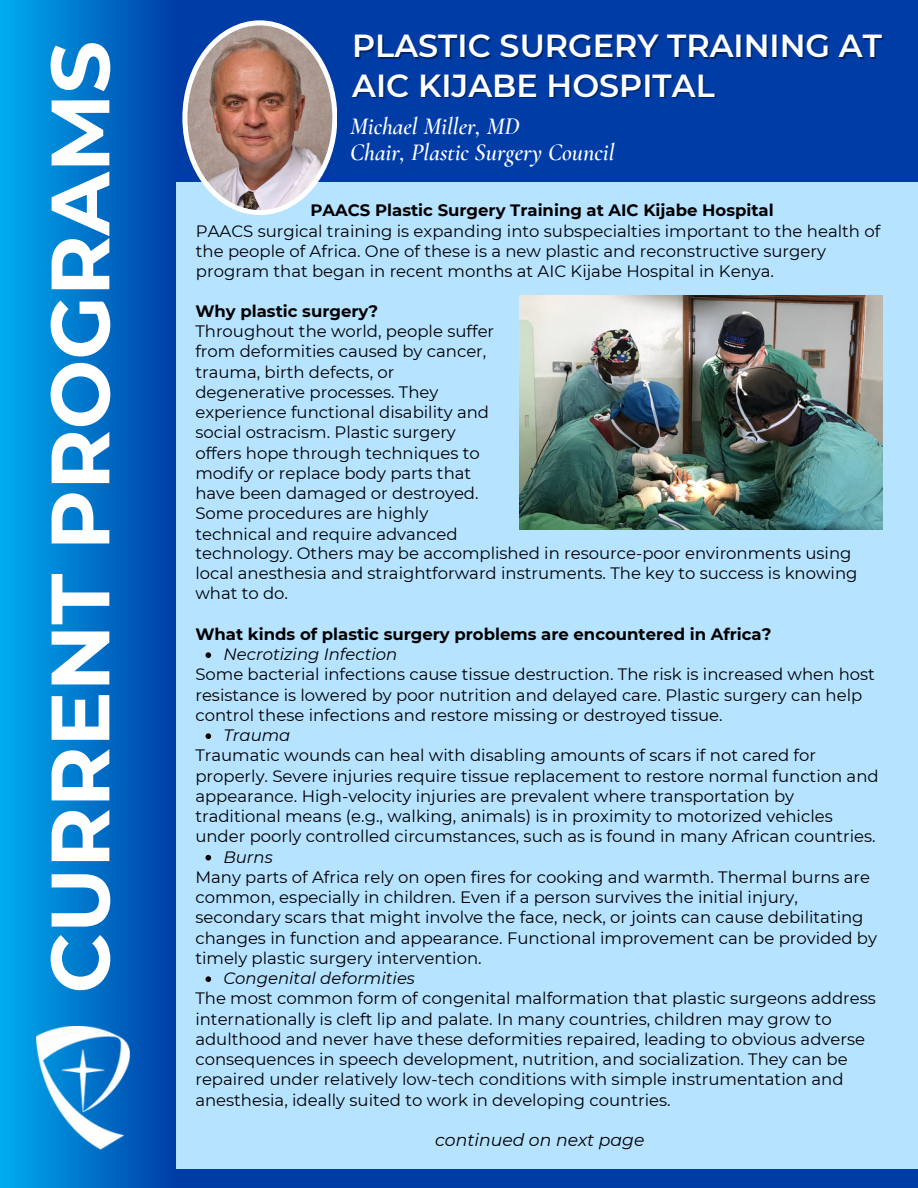
<style>
.page{position:relative;width:918px;height:1188px;background:#b6e3ff}
.page>*{position:absolute;margin:0;border:0;box-sizing:border-box;transform-origin:0 0}
.t1{font:700 82.5px "Montserrat";color:#fff}
.t2{font:600 31.8px/39.6px "Montserrat";color:#fff}
.t3{font:italic 600 24px/25.8px "Cormorant Garamond";color:#fff}
.t4{font:italic 17.25px "Montserrat";color:#000}
.t5{font:16.5px/20.2px "Montserrat";color:#000}
.t6{font:700 16.5px "Montserrat";color:#000}
.t7{font:italic 16.5px "Montserrat";color:#000}
</style>
<div class="page">
<div style="left:166px;top:1170px;width:752px;height:18px;background:#003ca5"></div>
<div style="left:133px;top:0;width:785px;height:182px;background:#003ca5"></div>
<div style="left:0;top:0;width:176px;height:1188px;background:linear-gradient(to right,#00adef,#003da6)"></div>
<svg style="left:182px;top:20px;width:155px;height:195px"></svg>
<img style="left:36px;top:1027px;width:93px;height:123px">
<img style="left:520px;top:296px;width:363px;height:234px">
<svg style="left:206px;top:652px;width:5px;height:6px"></svg>
<svg style="left:206px;top:733px;width:5px;height:6px"></svg>
<svg style="left:206px;top:855px;width:5px;height:5px"></svg>
<svg style="left:206px;top:976px;width:5px;height:6px"></svg>
<h1 class="t1" style="left:29px;top:993px;width:954px;rotate:-90deg">CURRENT PROGRAMS</h1>
<h2 class="t2" style="left:352px;top:26px;width:531px">PLASTIC SURGERY TRAINING AT<br>AIC KIJABE HOSPITAL</h2>
<h3 class="t3" style="left:350px;top:114px;width:266px">Michael Miller, MD<br>Chair, Plastic Surgery Council</h3>
<p class="t6" style="left:311px;top:200px;width:465px">PAACS Plastic Surgery Training at AIC Kijabe Hospital</p>
<p class="t5" style="left:196px;top:221px;width:686px">PAACS surgical training is expanding into subspecialties important to the health of the people of Africa. One of these is a new plastic and reconstructive surgery program that began in recent months at AIC Kijabe Hospital in Kenya.</p>
<p class="t6" style="left:195px;top:301px;width:184px">Why plastic surgery?</p>
<p class="t5" style="left:195px;top:321px;width:664px">Throughout the world, people suffer<br>from deformities caused by cancer,<br>trauma, birth defects, or<br>degenerative processes. They<br>experience functional disability and<br>social ostracism. Plastic surgery<br>offers hope through techniques to<br>modify or replace body parts that<br>have been damaged or destroyed.<br>Some procedures are highly<br>technical and require advanced<br>technology. Others may be accomplished in resource-poor environments using local anesthesia and straightforward instruments. The key to success is knowing what to do.</p>
<p class="t6" style="left:195px;top:624px;width:578px">What kinds of plastic surgery problems are encountered in Africa?</p>
<p class="t7" style="left:223px;top:644px;width:175px">Necrotizing Infection</p>
<p class="t5" style="left:195px;top:664px;width:681px">Some bacterial infections cause tissue destruction. The risk is increased when host resistance is lowered by poor nutrition and delayed care. Plastic surgery can help control these infections and restore missing or destroyed tissue.</p>
<p class="t7" style="left:223px;top:725px;width:69px">Trauma</p>
<p class="t5" style="left:195px;top:745px;width:685px">Traumatic wounds can heal with disabling amounts of scars if not cared for properly. Severe injuries require tissue replacement to restore normal function and appearance. High-velocity injuries are prevalent where transportation by traditional means (e.g., walking, animals) is in proximity to motorized vehicles under poorly controlled circumstances, such as is found in many African countries.</p>
<p class="t7" style="left:223px;top:847px;width:51px">Burns</p>
<p class="t5" style="left:195px;top:867px;width:683px">Many parts of Africa rely on open fires for cooking and warmth. Thermal burns are common, especially in children. Even if a person survives the initial injury, secondary scars that might involve the face, neck, or joints can cause debilitating changes in function and appearance. Functional improvement can be provided by timely plastic surgery intervention.</p>
<p class="t7" style="left:223px;top:968px;width:193px">Congenital deformities</p>
<p class="t5" style="left:195px;top:988px;width:682px">The most common form of congenital malformation that plastic surgeons address internationally is cleft lip and palate. In many countries, children may grow to adulthood and never have these deformities repaired, leading to obvious adverse consequences in speech development, nutrition, and socialization. They can be repaired under relatively low-tech conditions with simple instrumentation and anesthesia, ideally suited to work in developing countries.</p>
<p class="t4" style="left:435px;top:1129px;width:211px">continued on next page</p>
</div>
